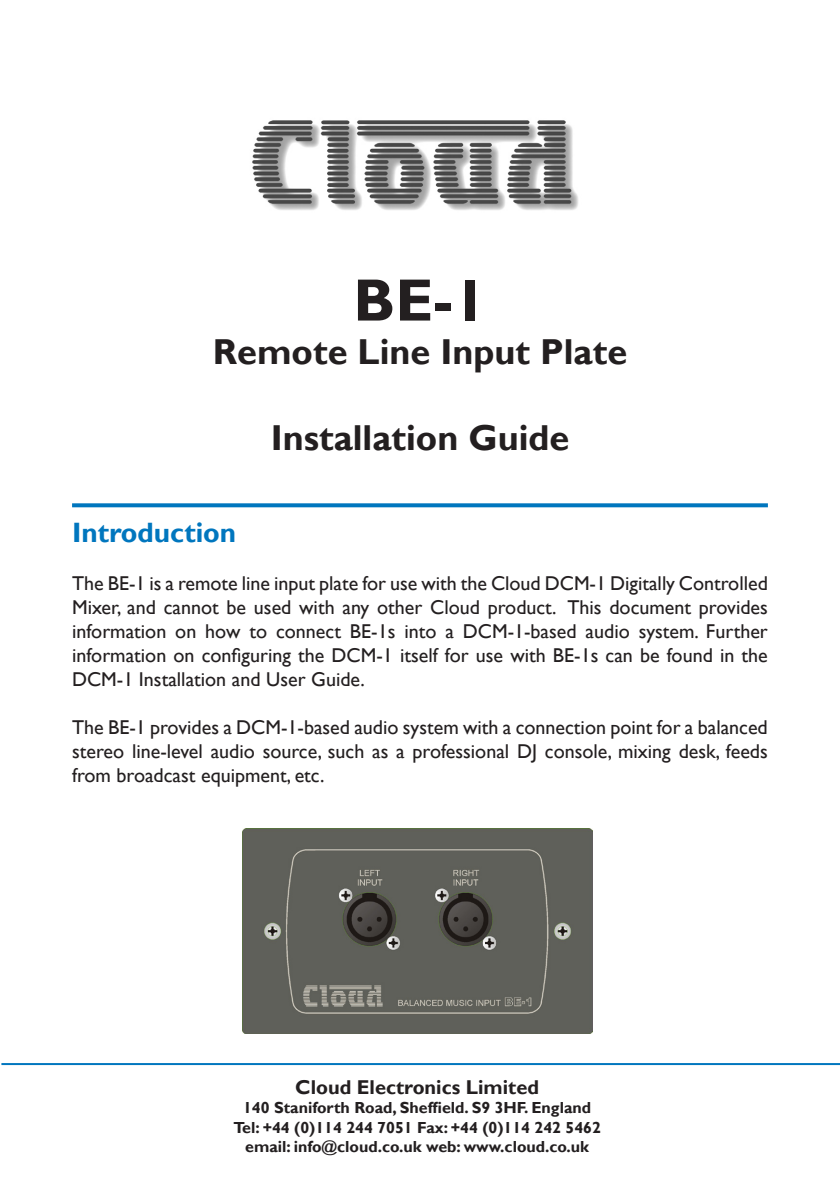
<style>
.page{position:relative;width:840px;height:1191px;background:#fff}
.page>*{position:absolute;margin:0;border:0;box-sizing:border-box;transform-origin:0 0}
.Front_Page_Title{font:700 60px "Gill Sans";color:#231f20}
.Front_Page_text{font:700 36px "Gill Sans";color:#231f20}
.Main_Text{font:700 28px "Gill Sans";color:#0076be}
.Main_Text-2{font:20px/24px "Gill Sans";color:#231f20;text-align:justify}
.Main_Text-3{font:700 20px "Gill Sans";color:#231f20}
.Main_Text-4{font:700 16px "Gill Sans";color:#231f20}
</style>
<div class="page">
<img style="left:252px;top:120px;width:326px;height:90px">
<svg style="left:72px;top:503px;width:695px;height:4px;background:#1480c3"></svg>
<img style="left:242px;top:828px;width:349px;height:205px">
<hr style="left:1px;top:1063px;width:838px;height:2px;background:#0076be">
<p class="Front_Page_Title" style="left:353px;top:264px;width:135px">BE-1</p>
<p class="Front_Page_text" style="left:213px;top:330px;width:415px">Remote Line Input Plate</p>
<p class="Front_Page_text" style="left:270px;top:416px;width:300px">Installation Guide</p>
<p class="Main_Text" style="left:72px;top:515px;width:166px">Introduction</p>
<p class="Main_Text-2" style="left:72px;top:571px;width:697px">The BE-1 is a remote line input plate for use with the Cloud DCM-1 Digitally Controlled Mixer, and cannot be used with any other Cloud product. This document provides information on how to connect BE-1s into a DCM-1-based audio system. Further information on configuring the DCM-1 itself for use with BE-1s can be found in the DCM-1 Installation and User Guide.</p>
<p class="Main_Text-2" style="left:72px;top:715px;width:697px">The BE-1 provides a DCM-1-based audio system with a connection point for a balanced stereo line-level audio source, such as a professional DJ console, mixing desk, feeds from broadcast equipment, etc.</p>
<p class="Main_Text-3" style="left:295px;top:1075px;width:245px">Cloud Electronics Limited</p>
<p class="Main_Text-4" style="left:243px;top:1098px;width:349px">140 Staniforth Road, Sheffield. S9 3HF. England</p>
<p class="Main_Text-4" style="left:233px;top:1117px;width:369px">Tel: +44 (0)114 244 7051 Fax: +44 (0)114 242 5462</p>
<p class="Main_Text-4" style="left:245px;top:1136px;width:345px">email: info@cloud.co.uk web: www.cloud.co.uk</p>
</div>
